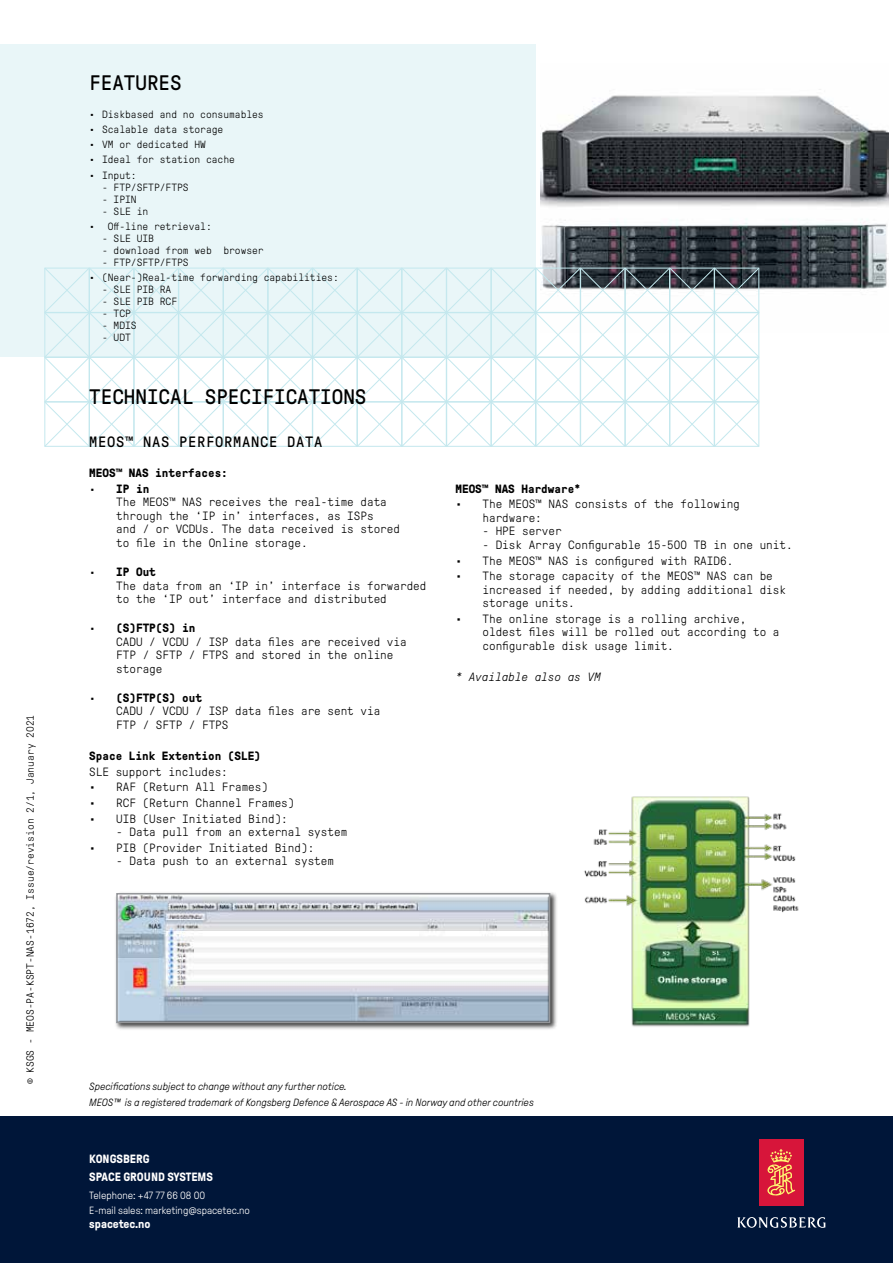
<style>
.page{position:relative;width:893px;height:1263px;background:#fff}
.page>*{position:absolute;margin:0;border:0;box-sizing:border-box;transform-origin:0 0}
.t1{font:21px "GT Pressura Mono";color:#000}
.t2{font:15px "GT Pressura Mono";letter-spacing:.05em;color:#000}
.t3{font:300 12px/13.5px "GT Pressura Mono";color:#000}
.t4{font:700 12px "GT Pressura Mono";color:#000}
.t5{font:700 12px/18.5px "GT Pressura";color:#fff}
.t6{font:italic 300 12px "GT Pressura Mono";color:#000}
.t7{font:300 10.5px "GT Pressura Mono";color:#000}
.t8{font:italic 300 10.5px/15.6px "GT Pressura";color:#000}
.t9{font:300 10.5px/14.1px "GT Pressura";color:#fff}
</style>
<div class="page">
<div style="left:0;top:45px;width:893px;height:312px;background:#e9f6f8"></div>
<div style="left:536px;top:45px;width:357px;height:312px;background:#fff"></div>
<img style="left:540px;top:89px;width:349px;height:244px">
<svg style="left:44px;top:268px;width:715px;height:179px"></svg>
<div style="left:0;top:1116px;width:893px;height:147px;background:#001639"></div>
<div style="left:759px;top:1139px;width:44px;height:66px;background:#d7153a"></div>
<svg style="left:767px;top:1149px;width:28px;height:47px"></svg>
<svg style="left:737px;top:1217px;width:88px;height:11px"></svg>
<div style="left:115px;top:891px;width:443px;height:140px;background:#000;opacity:.75"></div>
<div style="left:117px;top:894px;width:433px;height:128px;background:#000;opacity:.75"></div>
<div style="left:116px;top:893px;width:434px;height:130px;border:2px solid #939598"></div>
<img style="left:584px;top:796px;width:215px;height:231px">
<p class="t7" style="left:25px;top:1084px;width:371px;rotate:-90deg">© KSGS - MEOS-PA-KSPT-NAS-1672, Issue/revision 2/1, January 2021</p>
<h1 class="t1" style="left:89px;top:71px;width:94px">FEATURES</h1>
<p class="t7" style="left:89px;top:109px;width:176px">• Diskbased and no consumables</p>
<p class="t7" style="left:89px;top:124px;width:136px">• Scalable data storage</p>
<p class="t7" style="left:89px;top:139px;width:118px">• VM or dedicated HW</p>
<p class="t7" style="left:89px;top:154px;width:147px">• Ideal for station cache</p>
<p class="t7" style="left:89px;top:169px;width:49px">• Input:</p>
<p class="t7" style="left:102px;top:181px;width:88px">- FTP/SFTP/FTPS</p>
<p class="t7" style="left:102px;top:193px;width:36px">- IPIN</p>
<p class="t7" style="left:102px;top:205px;width:48px">- SLE in</p>
<p class="t7" style="left:89px;top:221px;width:124px">• Off-line retrieval:</p>
<p class="t7" style="left:102px;top:233px;width:53px">- SLE UIB</p>
<p class="t7" style="left:102px;top:245px;width:163px">- download from web browser</p>
<p class="t7" style="left:102px;top:257px;width:88px">- FTP/SFTP/FTPS</p>
<p class="t7" style="left:89px;top:272px;width:251px">• (Near-)Real-time forwarding capabilities:</p>
<p class="t7" style="left:102px;top:284px;width:71px">- SLE PIB RA</p>
<p class="t7" style="left:102px;top:296px;width:77px">- SLE PIB RCF</p>
<p class="t7" style="left:102px;top:308px;width:30px">- TCP</p>
<p class="t7" style="left:102px;top:320px;width:36px">- MDIS</p>
<p class="t7" style="left:102px;top:332px;width:30px">- UDT</p>
<h1 class="t1" style="left:89px;top:385px;width:279px">TECHNICAL SPECIFICATIONS</h1>
<p class="t2" style="left:89px;top:434px;width:235px">MEOS™ NAS PERFORMANCE DATA</p>
<p class="t4" style="left:89px;top:467px;width:140px">MEOS™ NAS interfaces:</p>
<p class="t4" style="left:89px;top:482px;width:62px">• IP in</p>
<p class="t3" style="left:116px;top:496px;width:285px">The MEOS™ NAS receives the real-time data through the ‘IP in’ interfaces, as ISPs<br>and / or VCDUs. The data received is stored to file in the Online storage.</p>
<p class="t4" style="left:89px;top:565px;width:68px">• IP Out</p>
<p class="t3" style="left:116px;top:579px;width:312px">The data from an ‘IP in’ interface is forwarded to the ‘IP out’ interface and distributed</p>
<p class="t4" style="left:89px;top:621px;width:108px">• (S)FTP(S) in</p>
<p class="t3" style="left:116px;top:635px;width:292px">CADU / VCDU / ISP data files are received via<br>FTP / SFTP / FTPS and stored in the online storage</p>
<p class="t4" style="left:89px;top:691px;width:114px">• (S)FTP(S) out</p>
<p class="t3" style="left:116px;top:704px;width:265px">CADU / VCDU / ISP data files are sent via<br>FTP / SFTP / FTPS</p>
<p class="t4" style="left:89px;top:749px;width:173px">Space Link Extention (SLE)</p>
<p class="t3" style="left:89px;top:765px;width:140px">SLE support includes:</p>
<p class="t3" style="left:89px;top:780px;width:180px">• RAF (Return All Frames)</p>
<p class="t3" style="left:89px;top:796px;width:207px">• RCF (Return Channel Frames)</p>
<p class="t3" style="left:89px;top:812px;width:200px">• UIB (User Initiated Bind):</p>
<p class="t3" style="left:116px;top:825px;width:232px">- Data pull from an external system</p>
<p class="t3" style="left:89px;top:841px;width:227px">• PIB (Provider Initiated Bind):</p>
<p class="t3" style="left:116px;top:854px;width:219px">- Data push to an external system</p>
<p class="t4" style="left:455px;top:482px;width:127px">MEOS™ NAS Hardware*</p>
<p class="t3" style="left:482px;top:498px;width:259px;text-indent:-27px">• The MEOS™ NAS consists of the following hardware:</p>
<p class="t3" style="left:482px;top:525px;width:81px">- HPE server</p>
<p class="t3" style="left:482px;top:538px;width:312px">- Disk Array Configurable 15-500 TB in one unit.</p>
<p class="t3" style="left:455px;top:554px;width:279px">• The MEOS™ NAS is configured with RAID6.</p>
<p class="t3" style="left:482px;top:569px;width:305px;text-indent:-27px">• The storage capacity of the MEOS™ NAS can be increased if needed, by adding additional disk storage units.</p>
<p class="t3" style="left:482px;top:612px;width:298px;text-indent:-27px">• The online storage is a rolling archive, oldest files will be rolled out according to a configurable disk usage limit.</p>
<p class="t6" style="left:455px;top:671px;width:147px">* Available also as VM</p>
<p class="t8" style="left:89px;top:1079px;width:446px">Specifications subject to change without any further notice.<br>MEOS™ is a registered trademark of Kongsberg Defence &amp; Aerospace AS - in Norway and other countries</p>
<p class="t5" style="left:89px;top:1149px;width:125px">KONGSBERG<br>SPACE GROUND SYSTEMS</p>
<p class="t9" style="left:89px;top:1189px;width:162px">Telephone: +47 77 66 08 00<br>E-mail sales: marketing@spacetec.no</p>
<p class="t5" style="left:89px;top:1215px;width:63px">spacetec.no</p>
</div>
